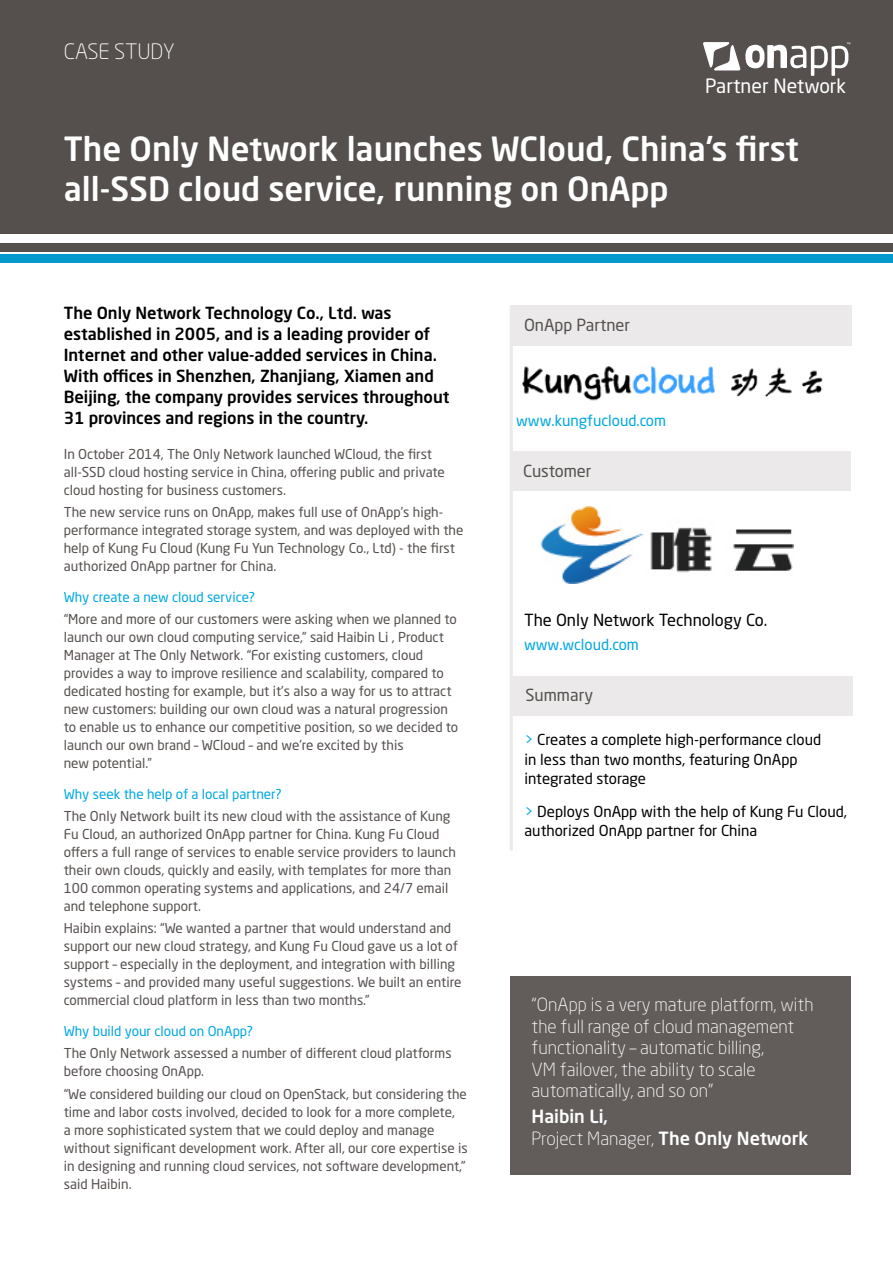
<style>
.page{position:relative;width:893px;height:1263px;background:#fff}
.page>*{position:absolute;margin:0;border:0;box-sizing:border-box;transform-origin:0 0}
.t1{font:500 33px/39.6px "Neo Sans Std";color:#fff}
.t2{font:300 21px "Neo Sans Std";color:#fff}
.t3{font:19.5px "Neo Sans Std";color:#fff}
.t4{font:300 18px/21.6px "Neo Sans Std";color:#fff}
.t5{font:500 18px/21.6px "Neo Sans Std";color:#fff}
.t6{font:500 16.5px/21px "Neo Sans Std";color:#000}
.t7{font:16.5px "Neo Sans Std";color:#55504e}
.t8{font:16.5px "Neo Sans Std";color:#000}
.t9{font:15px/19.5px "Neo Sans Std";color:#000}
.t10{font:15px "Neo Sans Std";color:#00a8e1}
.t11{font:13.5px/18px "Neo Sans Std";color:#55504e}
.t12{font:13.5px "Neo Sans Std";color:#00a8e1}
.s1{color:#00a8e1}
.s2{font-weight:300}
</style>
<div class="page">
<div style="left:0;top:0;width:893px;height:234px;background:#55504e"></div>
<div style="left:0;top:243px;width:893px;height:9px;background:#55504e"></div>
<div style="left:0;top:255px;width:893px;height:8px;background:#09c"></div>
<img style="left:522px;top:366px;width:301px;height:35px">
<div style="left:511px;top:305px;width:340px;height:40px;background:#ebe9e9"></div>
<svg style="left:746px;top:43px;width:104px;height:33px"></svg>
<svg style="left:703px;top:42px;width:37px;height:28px"></svg>
<img style="left:541px;top:507px;width:252px;height:76px">
<div style="left:510px;top:452px;width:340px;height:39px;background:#ebe9e9"></div>
<div style="left:510px;top:976px;width:340px;height:198px;background:#625d5b"></div>
<div style="left:513px;top:676px;width:340px;height:39px;background:#ebe9e9"></div>
<hr style="left:510px;top:305px;width:3px;height:545px;background:#ebe9e9">
<h2 class="t2" style="left:64px;top:39px;width:112px">CASE STUDY</h2>
<h3 class="t3" style="left:705px;top:74px;width:143px">Partner Network</h3>
<h1 class="t1" style="left:64px;top:129px;width:737px">The Only Network launches WCloud, China’s first all-SSD cloud service, running on OnApp</h1>
<p class="t6" style="left:64px;top:302px;width:387px">The Only Network Technology Co., Ltd. was established in 2005, and is a leading provider of Internet and other value-added services in China.<br>With offices in Shenzhen, Zhanjiang, Xiamen and Beijing, the company provides services throughout 31 provinces and regions in the country.</p>
<p class="t11" style="left:64px;top:445px;width:383px">In October 2014, The Only Network launched WCloud, the first all-SSD cloud hosting service in China, offering public and private cloud hosting for business customers.</p>
<p class="t11" style="left:64px;top:503px;width:401px">The new service runs on OnApp, makes full use of OnApp’s high&shy;performance integrated storage system, and was deployed with the help of Kung Fu Cloud (Kung Fu Yun Technology Co., Ltd) - the first authorized OnApp partner for China.</p>
<p class="t12" style="left:64px;top:589px;width:193px">Why create a new cloud service?</p>
<p class="t11" style="left:64px;top:610px;width:396px">“More and more of our customers were asking when we planned to launch our own cloud computing service,” said Haibin Li , Product Manager at The Only Network. “For existing customers, cloud provides a way to improve resilience and scalability, compared to dedicated hosting for example, but it’s also a way for us to attract new customers: building our own cloud was a natural progression to enable us to enhance our competitive position, so we decided to launch our own brand – WCloud – and we’re excited by this<br>new potential.”</p>
<p class="t12" style="left:64px;top:785px;width:220px">Why seek the help of a local partner?</p>
<p class="t11" style="left:64px;top:807px;width:394px">The Only Network built its new cloud with the assistance of Kung Fu Cloud, an authorized OnApp partner for China. Kung Fu Cloud offers a full range of services to enable service providers to launch their own clouds, quickly and easily, with templates for more than 100 common operating systems and applications, and 24/7 email and telephone support.</p>
<p class="t11" style="left:64px;top:919px;width:399px">Haibin explains: “We wanted a partner that would understand and support our new cloud strategy, and Kung Fu Cloud gave us a lot of support – especially in the deployment, and integration with billing systems – and provided many useful suggestions. We built an entire commercial cloud platform in less than two months.”</p>
<p class="t12" style="left:64px;top:1023px;width:191px">Why build your cloud on OnApp?</p>
<p class="t11" style="left:64px;top:1044px;width:389px">The Only Network assessed a number of different cloud platforms before choosing OnApp.</p>
<p class="t11" style="left:64px;top:1084px;width:405px">“We considered building our cloud on OpenStack, but considering the time and labor costs involved, decided to look for a more complete,<br>a more sophisticated system that we could deploy and manage without significant development work. After all, our core expertise is in designing and running cloud services, not software development,” said Haibin.</p>
<p class="t7" style="left:524px;top:314px;width:108px">OnApp Partner</p>
<p class="t10" style="left:516px;top:411px;width:151px">www.kungfucloud.com</p>
<p class="t7" style="left:523px;top:461px;width:70px">Customer</p>
<p class="t8" style="left:524px;top:610px;width:245px">The Only Network Technology Co.</p>
<p class="t10" style="left:524px;top:635px;width:116px">www.wcloud.com</p>
<p class="t7" style="left:525px;top:685px;width:69px">Summary</p>
<p class="t9" style="left:524px;top:730px;width:298px"><span class="s1">&gt;</span> Creates a complete high-performance cloud in less than two months, featuring OnApp integrated storage</p>
<p class="t9" style="left:524px;top:801px;width:324px"><span class="s1">&gt;</span> Deploys OnApp with the help of Kung Fu Cloud, authorized OnApp partner for China</p>
<h3 class="t4" style="left:531px;top:993px;width:284px">“OnApp is a very mature platform, with the full range of cloud management functionality – automatic billing,<br>VM failover, the ability to scale automatically, and so on”</h3>
<h3 class="t5" style="left:531px;top:1105px;width:278px">Haibin Li,<br><span class="s2">Project Manager,</span> The Only Network</h3>
</div>
